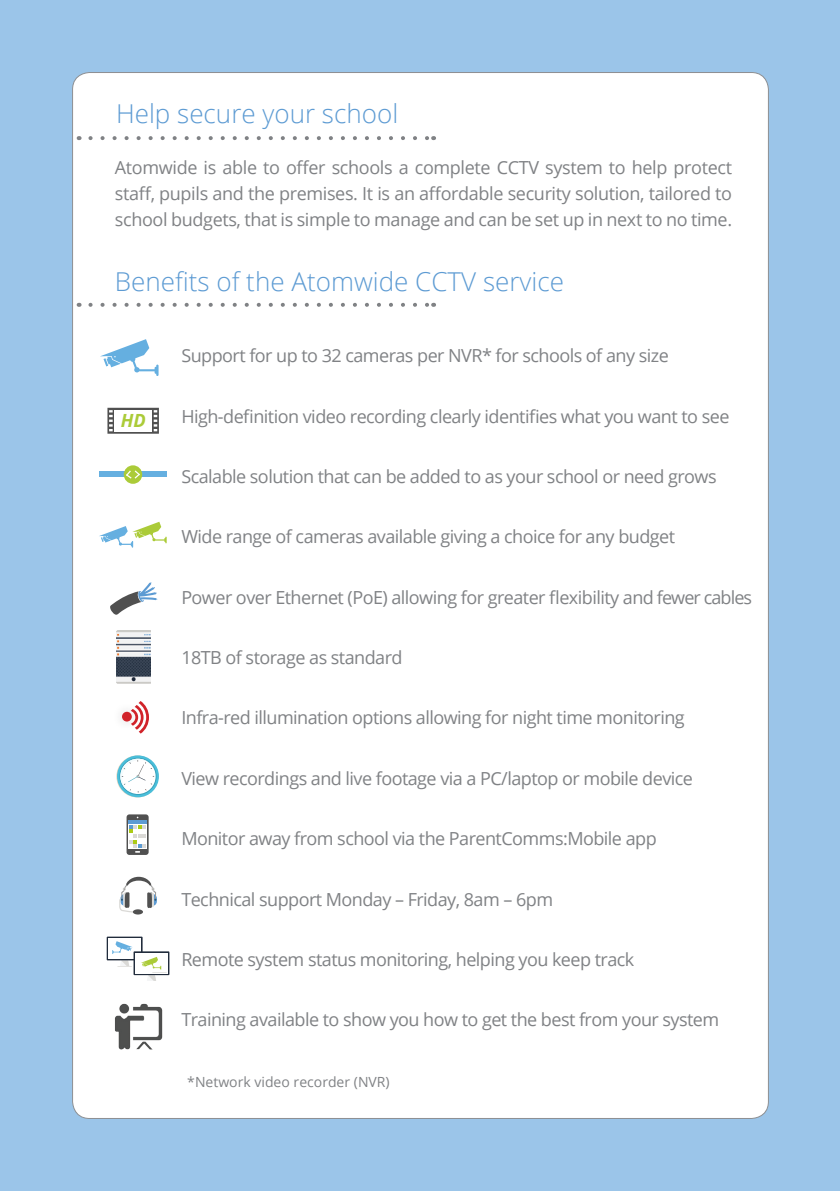
<style>
.page{position:relative;width:840px;height:1191px;background:#fff}
.page>*{position:absolute;margin:0;border:0;box-sizing:border-box;transform-origin:0 0}
.t1{font:300 26px "Open Sans";color:#5d9bd3}
.Sidebar_main{font:italic 700 18.2px "Open Sans";color:#abcb38}
.Sidebar_bullets{font:18px/26px "Open Sans";letter-spacing:-.03em;color:#808285;text-align:justify}
.Sidebar_bullets-2{font:14px "Open Sans";color:#808285}
</style>
<div class="page">
<div style="left:0;top:0;width:839px;height:1191px;background:#9bc5e9"></div>
<div style="left:72px;top:73px;width:696px;height:1045px;background:#fff;border-radius:17px"></div>
<svg style="left:90px;top:136px;width:337px;height:4px"></svg>
<svg style="left:90px;top:303px;width:337px;height:4px"></svg>
<svg style="left:100px;top:339px;width:58px;height:37px"></svg>
<svg style="left:99px;top:522px;width:68px;height:25px"></svg>
<div style="left:126px;top:814px;width:22px;height:41px;background:#505050;border-radius:3px"></div>
<div style="left:128px;top:820px;width:19px;height:28px;background:#fff"></div>
<svg style="left:129px;top:825px;width:17px;height:27px"></svg>
<hr style="left:128px;top:820px;width:19px;height:4px;background:#5d9bd3">
<svg style="left:119px;top:876px;width:38px;height:36px"></svg>
<div style="left:133px;top:909px;width:10px;height:5px;background:#505050;border-radius:50%"></div>
<div style="left:122px;top:712px;width:10px;height:9px;background:#d1232a;border-radius:50%"></div>
<svg style="left:110px;top:582px;width:47px;height:33px"></svg>
<div style="left:99px;top:472px;width:67px;height:5px;background:#65afe0"></div>
<svg style="left:124px;top:465px;width:18px;height:19px"></svg>
<svg style="left:131px;top:701px;width:18px;height:32px"></svg>
<svg style="left:116px;top:755px;width:42px;height:42px"></svg>
<svg style="left:117px;top:755px;width:42px;height:42px"></svg>
<svg style="left:119px;top:757px;width:38px;height:38px"></svg>
<svg style="left:120px;top:758px;width:36px;height:36px"></svg>
<svg style="left:120px;top:758px;width:34px;height:34px"></svg>
<svg style="left:124px;top:469px;width:17px;height:11px"></svg>
<svg style="left:117px;top:960px;width:15px;height:7px"></svg>
<svg style="left:107px;top:936px;width:35px;height:24px"></svg>
<div style="left:108px;top:938px;width:33px;height:20px;background:#fff"></div>
<div style="left:133px;top:951px;width:36px;height:24px;background:linear-gradient(to bottom,#fff,#fff)"></div>
<div style="left:135px;top:953px;width:32px;height:20px;background:#fff"></div>
<svg style="left:112px;top:941px;width:21px;height:13px"></svg>
<svg style="left:141px;top:957px;width:25px;height:24px"></svg>
<svg style="left:107px;top:408px;width:52px;height:26px"></svg>
<div style="left:114px;top:410px;width:38px;height:21px;background:#fff"></div>
<img style="left:115px;top:1003px;width:48px;height:47px">
<img style="left:117px;top:631px;width:34px;height:52px">
<p class="t1" style="left:116px;top:96px;width:283px">Help secure your school</p>
<p class="Sidebar_bullets" style="left:115px;top:154px;width:618px">Atomwide is able to offer schools a complete CCTV system to help protect staff, pupils and the premises. It is an affordable security solution, tailored to school budgets, that is simple to manage and can be set up in next to no time.</p>
<p class="t1" style="left:115px;top:263px;width:450px">Benefits of the Atomwide CCTV service</p>
<p class="Sidebar_main" style="left:121px;top:407px;width:26px">HD</p>
<p class="Sidebar_bullets" style="left:181px;top:342px;width:488px">Support for up to 32 cameras per NVR* for schools of any size</p>
<p class="Sidebar_bullets" style="left:181px;top:402px;width:549px">High-definition video recording clearly identifies what you want to see</p>
<p class="Sidebar_bullets" style="left:181px;top:463px;width:536px">Scalable solution that can be added to as your school or need grows</p>
<p class="Sidebar_bullets" style="left:181px;top:523px;width:495px">Wide range of cameras available giving a choice for any budget</p>
<p class="Sidebar_bullets" style="left:181px;top:583px;width:572px">Power over Ethernet (PoE) allowing for greater flexibility and fewer cables</p>
<p class="Sidebar_bullets" style="left:181px;top:644px;width:223px">18TB of storage as standard</p>
<p class="Sidebar_bullets" style="left:181px;top:704px;width:504px">Infra-red illumination options allowing for night time monitoring</p>
<p class="Sidebar_bullets" style="left:181px;top:765px;width:513px">View recordings and live footage via a PC/laptop or mobile device</p>
<p class="Sidebar_bullets" style="left:181px;top:825px;width:476px">Monitor away from school via the ParentComms:Mobile app</p>
<p class="Sidebar_bullets" style="left:181px;top:885px;width:373px">Technical support Monday – Friday, 8am – 6pm</p>
<p class="Sidebar_bullets" style="left:181px;top:946px;width:454px">Remote system status monitoring, helping you keep track</p>
<p class="Sidebar_bullets" style="left:181px;top:1006px;width:539px">Training available to show you how to get the best from your system</p>
<p class="Sidebar_bullets-2" style="left:187px;top:1072px;width:204px">*Network video recorder (NVR)</p>
</div>
